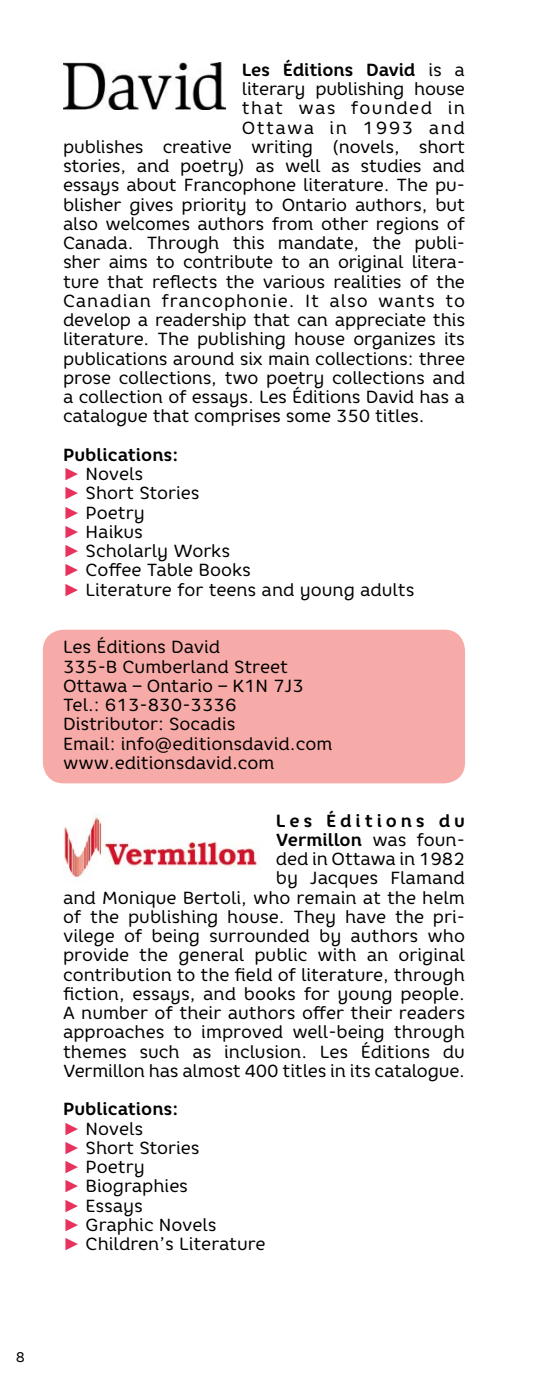
<style>
.page{position:relative;width:536px;height:1386px;background:#fff}
.page>*{position:absolute;margin:0;border:0;box-sizing:border-box;transform-origin:0 0}
.t1{font:17.5px/19.2px "Core Rhino 45";letter-spacing:-.01em;color:#000}
.t2{font:700 17.5px "Core Rhino 65";color:#000}
.t3{font:17.5px "Core Rhino 45";letter-spacing:.05em;color:#000}
.t4{font:700 17.5px/19.2px "Core Rhino 65";letter-spacing:.21em;color:#000}
.t5{font:17.5px "Core Rhino 45";letter-spacing:.08em;color:#000}
.t6{font:17.5px "Core Rhino 45";letter-spacing:.09em;color:#000}
.t7{font:14px "Core Rhino 45";color:#000}
.s1{font-family:"Core Rhino 45";font-weight:400}
.s2{font-family:"Arial";color:#e8315d}
</style>
<div class="page">
<div style="left:43px;top:630px;width:422px;height:153px;background:#f6aba8;border-radius:21px"></div>
<img style="left:63px;top:63px;width:163px;height:47px">
<img style="left:63px;top:814px;width:197px;height:67px">
<p class="t2" style="left:242px;top:58px;width:225px">Les Éditions David <span class="s1">is a</span></p>
<p class="t1" style="left:242px;top:79px;width:225px">literary publishing house</p>
<p class="t5" style="left:242px;top:97px;width:225px">that was founded in</p>
<p class="t6" style="left:242px;top:116px;width:225px">Ottawa in 1993 and</p>
<p class="t1" style="left:63px;top:137px;width:403px">publishes creative writing (novels, short</p>
<p class="t1" style="left:63px;top:156px;width:403px">stories, and poetry) as well as studies and</p>
<p class="t1" style="left:63px;top:175px;width:403px">essays about Francophone literature. The pu-</p>
<p class="t1" style="left:63px;top:194px;width:403px">blisher gives priority to Ontario authors, but</p>
<p class="t1" style="left:63px;top:214px;width:403px">also welcomes authors from other regions of</p>
<p class="t1" style="left:63px;top:233px;width:403px">Canada. Through this mandate, the publi-</p>
<p class="t1" style="left:63px;top:252px;width:403px">sher aims to contribute to an original litera-</p>
<p class="t1" style="left:63px;top:271px;width:403px">ture that reflects the various realities of the</p>
<p class="t3" style="left:63px;top:290px;width:403px">Canadian francophonie. It also wants to</p>
<p class="t1" style="left:63px;top:310px;width:403px">develop a readership that can appreciate this</p>
<p class="t1" style="left:63px;top:329px;width:403px">literature. The publishing house organizes its</p>
<p class="t1" style="left:63px;top:348px;width:403px">publications around six main collections: three</p>
<p class="t1" style="left:63px;top:368px;width:403px">prose collections, two poetry collections and</p>
<p class="t1" style="left:63px;top:387px;width:403px">a collection of essays. Les Éditions David has a</p>
<p class="t1" style="left:63px;top:406px;width:363px">catalogue that comprises some 350 titles.</p>
<p class="t2" style="left:63px;top:443px;width:117px">Publications:</p>
<p class="t1" style="left:63px;top:464px;width:353px"><span class="s2">►</span> Novels<br><span class="s2">►</span> Short Stories<br><span class="s2">►</span> Poetry<br><span class="s2">►</span> Haikus<br><span class="s2">►</span> Scholarly Works<br><span class="s2">►</span> Coffee Table Books<br><span class="s2">►</span> Literature for teens and young adults</p>
<p class="t1" style="left:63px;top:637px;width:271px">Les Éditions David<br>335-B Cumberland Street<br>Ottawa – Ontario – K1N 7J3<br>Tel.: 613-830-3336<br>Distributor: Socadis<br>Email: info@editionsdavid.com www.editionsdavid.com</p>
<p class="t4" style="left:276px;top:811px;width:191px">Les Éditions du<br>Vermillon <span class="s1">was foun-</span></p>
<p class="t1" style="left:63px;top:849px;width:403px;text-align:right">ded in Ottawa in 1982<br>by Jacques Flamand<br>and Monique Bertoli, who remain at the helm of the publishing house. They have the pri&shy;vilege of being surrounded by authors who provide the general public with an original contribution to the field of literature, through fiction, essays, and books for young people.<br>A number of their authors offer their readers approaches to improved well-being through themes such as inclusion. Les Éditions du Vermillon has almost 400 titles in its catalogue.</p>
<p class="t2" style="left:63px;top:1098px;width:117px">Publications:</p>
<p class="t1" style="left:63px;top:1118px;width:204px"><span class="s2">►</span> Novels<br><span class="s2">►</span> Short Stories<br><span class="s2">►</span> Poetry<br><span class="s2">►</span> Biographies<br><span class="s2">►</span> Essays<br><span class="s2">►</span> Graphic Novels<br><span class="s2">►</span> Children’s Literature</p>
<p class="t7" style="left:16px;top:1348px;width:11px">8</p>
</div>
